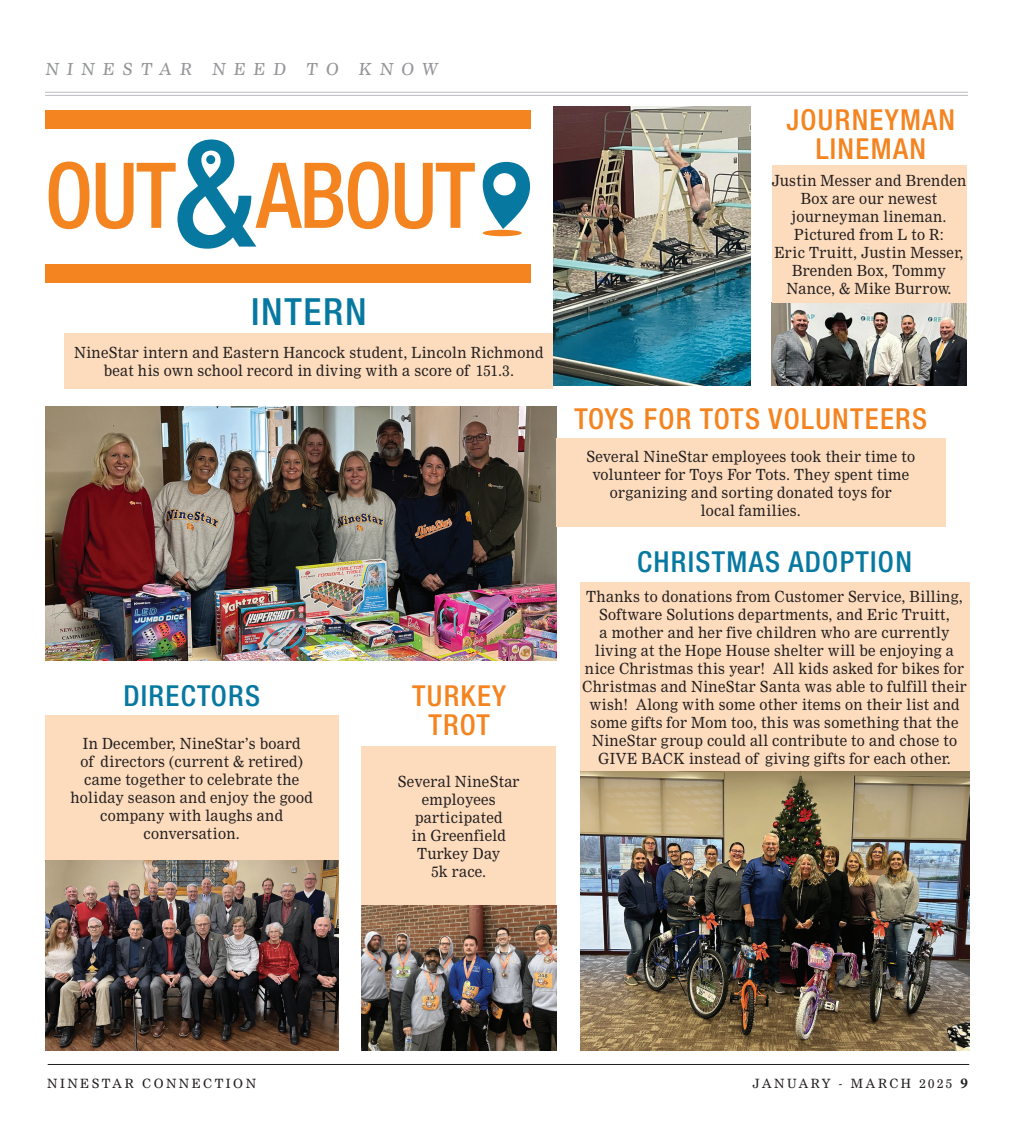
<style>
.page{position:relative;width:1013px;height:1136px;background:#fff}
.page>*{position:absolute;margin:0;border:0;box-sizing:border-box;transform-origin:0 0}
.t1{font:500 condensed 91px "Helvetica Neue";letter-spacing:-.02em;color:#f48420;scale:.95 1}
.t2{font:500 condensed 37.5px "Helvetica Neue";letter-spacing:.045em;color:#0779a1}
.t3{font:500 condensed 29px/29px "Helvetica Neue";letter-spacing:.045em;color:#f48420;text-align:center}
.t4{font:500 condensed 29px "Helvetica Neue";letter-spacing:.045em;color:#0779a1}
.t5{font:16.25px "Nimrod";color:#939598}
.t6{font:15px/18px "Nimrod";letter-spacing:.02em;color:#231f20;text-align:center;scale:.95 1}
.t7{font:12.5px "Nimrod";letter-spacing:.2em;color:#231f20}
.s1{font-size:150px;color:#0779a1}
.s2{font-family:"Minion Pro";font-weight:700;font-size:15px}
</style>
<div class="page">
<hr style="left:48px;top:1064px;width:921px;height:1px;background:#231f20">
<hr style="left:45px;top:92px;width:923px;height:1px;background:#bcbdc0">
<hr style="left:45px;top:95px;width:923px;height:1px;background:#bcbdc0">
<div style="left:482px;top:230px;width:40px;height:6px;background:#f48420;border-radius:50%"></div>
<svg style="left:483px;top:162px;width:47px;height:67px"></svg>
<div style="left:206px;top:155px;width:9px;height:9px;background:#0779a1;border-radius:50%"></div>
<div style="left:45px;top:264px;width:485px;height:19px;background:#f48420"></div>
<div style="left:45px;top:110px;width:485px;height:18px;background:#f48420"></div>
<img style="left:553px;top:107px;width:197px;height:278px">
<div style="left:65px;top:333px;width:488px;height:56px;background:#fddcbd"></div>
<img style="left:45px;top:406px;width:511px;height:255px">
<div style="left:556px;top:438px;width:389px;height:89px;background:#fddcbd"></div>
<img style="left:771px;top:303px;width:195px;height:82px">
<div style="left:771px;top:165px;width:195px;height:138px;background:#fddcbd"></div>
<img style="left:45px;top:860px;width:293px;height:190px">
<img style="left:580px;top:771px;width:389px;height:279px">
<div style="left:580px;top:582px;width:389px;height:189px;background:#fddcbd"></div>
<div style="left:45px;top:715px;width:293px;height:145px;background:#fddcbd"></div>
<img style="left:361px;top:905px;width:195px;height:145px">
<div style="left:361px;top:746px;width:195px;height:159px;background:#fddcbd"></div>
<p class="t5" style="left:45px;top:59px;width:391px">N ineS tar N eed to know</p>
<h1 class="t1" style="left:45px;top:141px;width:454px">OUT<span class="s1">&amp;</span>ABOUT</h1>
<h2 class="t2" style="left:251px;top:289px;width:117px">INTERN</h2>
<p class="t6" style="left:74px;top:344px;width:496px">NineStar intern and Eastern Hancock student, Lincoln Richmond beat his own school record in diving with a score of 151.3.</p>
<h3 class="t4" style="left:123px;top:678px;width:135px">DIRECTORS</h3>
<p class="t6" style="left:70px;top:734px;width:257px">In December, NineStar’s board<br>of directors (current &amp; retired) came together to celebrate the holiday season and enjoy the good company with laughs and conversation.</p>
<h3 class="t3" style="left:412px;top:680px;width:95px">TURKEY<br>TROT</h3>
<p class="t6" style="left:398px;top:772px;width:130px">Several NineStar employees participated<br>in Greenfield<br>Turkey Day<br>5k race.</p>
<h3 class="t3" style="left:786px;top:104px;width:170px">JOURNEYMAN<br>LINEMAN</h3>
<p class="t6" style="left:771px;top:172px;width:206px">Justin Messer and Brenden<br>Box are our newest journeyman lineman.<br>Pictured from L to R:<br>Eric Truitt, Justin Messer,<br>Brenden Box, Tommy<br>Nance, &amp; Mike Burrow.</p>
<h3 class="t3" style="left:574px;top:403px;width:351px">TOYS FOR TOTS VOLUNTEERS</h3>
<p class="t6" style="left:586px;top:447px;width:347px">Several NineStar employees took their time to volunteer for Toys For Tots. They spent time organizing and sorting donated toys for<br>local families.</p>
<h3 class="t4" style="left:637px;top:545px;width:276px">CH RISTMAS ADOPTION</h3>
<p class="t6" style="left:586px;top:587px;width:398px">Thanks to donations from Customer Service, Billing,</p>
<p class="t6" style="left:599px;top:605px;width:370px">Software Solutions departments, and Eric Truitt,</p>
<p class="t6" style="left:599px;top:623px;width:370px">a mother and her five children who are currently</p>
<p class="t6" style="left:595px;top:641px;width:379px">living at the Hope House shelter will be enjoying a</p>
<p class="t6" style="left:585px;top:659px;width:400px">nice Christmas this year! All kids asked for bikes for</p>
<p class="t6" style="left:582px;top:677px;width:406px">Christmas and NineStar Santa was able to fulfill their</p>
<p class="t6" style="left:589px;top:695px;width:391px">wish! Along with some other items on their list and</p>
<p class="t6" style="left:590px;top:713px;width:389px">some gifts for Mom too, this was something that the</p>
<p class="t6" style="left:592px;top:731px;width:385px">NineStar group could all contribute to and chose to</p>
<p class="t6" style="left:598px;top:749px;width:11px">GIVE</p>
<p class="t6" style="left:641px;top:749px;width:24px">BACK</p>
<p class="t6" style="left:688px;top:749px;width:277px">instead of giving gifts for each other.</p>
<p class="t7" style="left:47px;top:1076px;width:210px">nineStar connection</p>
<p class="t7" style="left:752px;top:1075px;width:217px">January - March 2025 <span class="s2">9</span></p>
</div>
